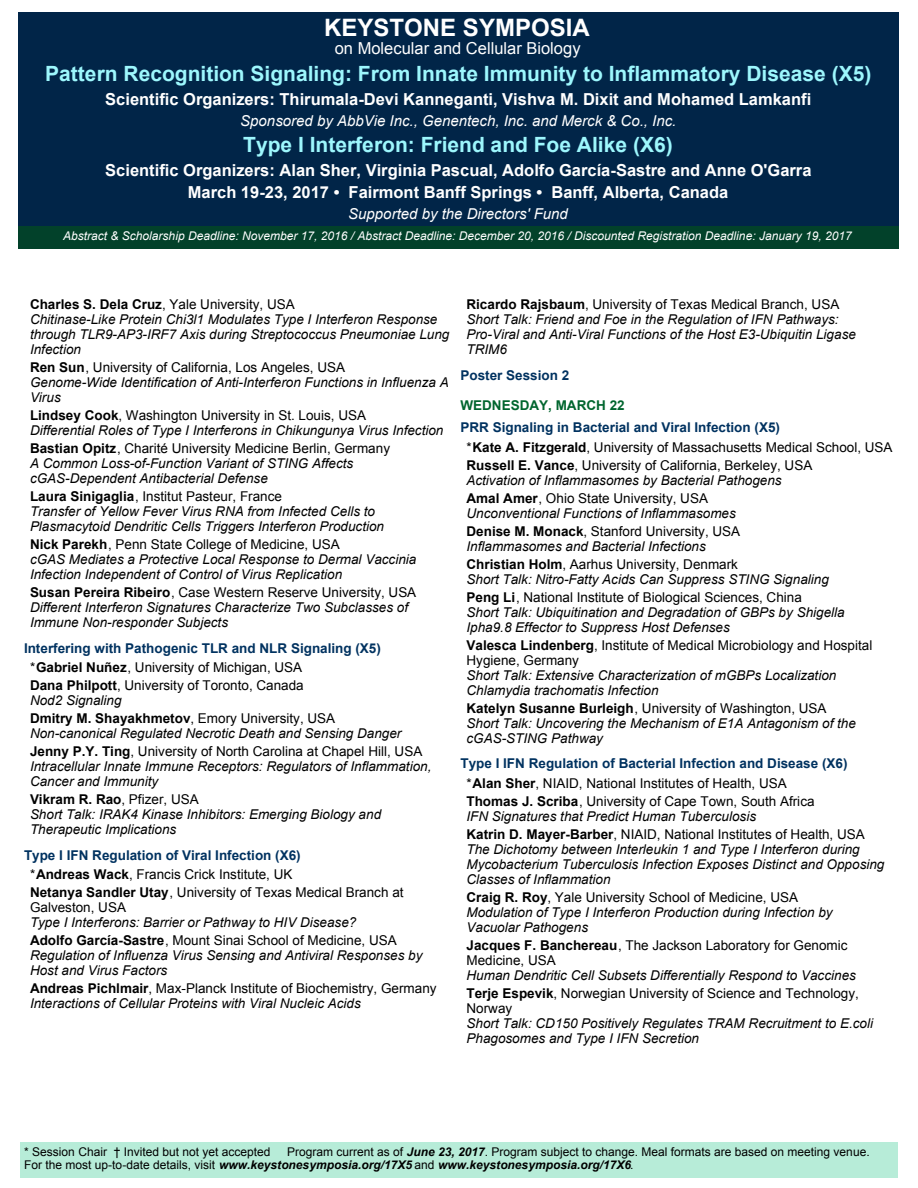
<style>
.page{position:relative;width:918px;height:1188px;background:#fff}
.page>*{position:absolute;margin:0;border:0;box-sizing:border-box;transform-origin:0 0}
.t1{font:700 24px "Arial";color:#fff}
.t2{font:700 21px "Arial";color:#9df7fd}
.t3{font:700 16.5px/22.5px "Arial";color:#fff;text-align:center}
.t4{font:16.5px "Arial";color:#fff}
.t5{font:italic 15px "Arial";color:#fff}
.t6{font:italic 13.5px/15px "Arial";color:#000}
.t7{font:700 13.5px/19.5px "Arial";color:#003260}
.t8{font:13.5px/15px "Arial";color:#000}
.t9{font:700 13.5px "Arial";color:#00652e}
.t10{font:12px/13.5px "Arial";color:#000}
.t11{font:italic 12px "Arial";color:#fff}
.s1{font-weight:700;font-style:normal}
.s2{font-style:normal}
.s3{font-weight:400;color:#000}
.s4{color:#000}
.s5{font-weight:700}
.s6{font-style:italic}
.s7{font-weight:700;font-style:italic}
</style>
<div class="page">
<div style="left:20px;top:1142px;width:877px;height:36px;background:#b7ecd8"></div>
<div style="left:18px;top:12px;width:881px;height:214px;background:#012548"></div>
<div style="left:18px;top:226px;width:881px;height:23px;background:#02412a"></div>
<h1 class="t1" style="left:324px;top:19px;width:267px">KEYSTONE SYMPOSIA</h1>
<p class="t4" style="left:335px;top:42px;width:247px">on Molecular and Cellular Biology</p>
<h2 class="t2" style="left:45px;top:66px;width:828px">Pattern Recognition Signaling: From Innate Immunity to Inflammatory Disease (X5)</h2>
<p class="t3" style="left:105px;top:89px;width:707px">Scientific Organizers: Thirumala-Devi Kanneganti, Vishva M. Dixit and Mohamed Lamkanfi</p>
<p class="t5" style="left:240px;top:115px;width:438px">Sponsored by AbbVie Inc., Genentech, Inc. and Merck &amp; Co., Inc.</p>
<h2 class="t2" style="left:243px;top:136px;width:431px">Type I Interferon: Friend and Foe Alike (X6)</h2>
<p class="t3" style="left:105px;top:160px;width:708px">Scientific Organizers: Alan Sher, Virginia Pascual, Adolfo García-Sastre and Anne O'Garra<br>March 19-23, 2017 • Fairmont Banff Springs • Banff, Alberta, Canada</p>
<p class="t5" style="left:348px;top:208px;width:221px">Supported by the Directors' Fund</p>
<p class="t11" style="left:63px;top:231px;width:790px">Abstract &amp; Scholarship Deadline: November 17, 2016 / Abstract Deadline: December 20, 2016 / Discounted Registration Deadline: January 19, 2017</p>
<p class="t6" style="left:30px;top:298px;width:421px"><span class="s1">Charles S. Dela Cruz</span><span class="s2">, Yale University, USA<br></span>Chitinase-Like Protein Chi3l1 Modulates Type I Interferon Response through TLR9-AP3-IRF7 Axis during Streptococcus Pneumoniae Lung Infection</p>
<p class="t6" style="left:30px;top:361px;width:420px"><span class="s1">Ren Sun</span><span class="s2">, University of California, Los Angeles, USA<br></span>Genome-Wide Identification of Anti-Interferon Functions in Influenza A<br>Virus</p>
<p class="t6" style="left:30px;top:409px;width:415px"><span class="s1">Lindsey Cook</span><span class="s2">, Washington University in St. Louis, USA<br></span>Differential Roles of Type I Interferons in Chikungunya Virus Infection</p>
<p class="t6" style="left:30px;top:442px;width:362px"><span class="s1">Bastian Opitz</span><span class="s2">, Charité University Medicine Berlin, Germany<br></span>A Common Loss-of-Function Variant of STING Affects cGAS-Dependent Antibacterial Defense</p>
<p class="t6" style="left:30px;top:490px;width:356px"><span class="s1">Laura Sinigaglia</span><span class="s2">, Institut Pasteur, France<br></span>Transfer of Yellow Fever Virus RNA from Infected Cells to<br>Plasmacytoid Dendritic Cells Triggers Interferon Production</p>
<p class="t6" style="left:30px;top:538px;width:388px"><span class="s1">Nick Parekh</span><span class="s2">, Penn State College of Medicine, USA<br></span>cGAS Mediates a Protective Local Response to Dermal Vaccinia<br>Infection Independent of Control of Virus Replication</p>
<p class="t6" style="left:30px;top:586px;width:388px"><span class="s1">Susan Pereira Ribeiro</span><span class="s2">, Case Western Reserve University, USA<br></span>Different Interferon Signatures Characterize Two Subclasses of<br>Immune Non-responder Subjects</p>
<p class="t7" style="left:30px;top:639px;width:353px;text-indent:-6px">Interfering with Pathogenic TLR and NLR Signaling (X5) <span class="s3">*</span><span class="s4">Gabriel Nuñez</span><span class="s3">, University of Michigan, USA</span></p>
<p class="t8" style="left:30px;top:679px;width:275px"><span class="s5">Dana Philpott</span>, University of Toronto, Canada<br><span class="s6">Nod2 Signaling</span></p>
<p class="t6" style="left:30px;top:712px;width:373px"><span class="s1">Dmitry M. Shayakhmetov</span><span class="s2">, Emory University, USA<br></span>Non-canonical Regulated Necrotic Death and Sensing Danger</p>
<p class="t6" style="left:30px;top:745px;width:403px"><span class="s1">Jenny P.Y. Ting</span><span class="s2">, University of North Carolina at Chapel Hill, USA<br></span>Intracellular Innate Immune Receptors: Regulators of Inflammation,<br>Cancer and Immunity</p>
<p class="t6" style="left:30px;top:793px;width:353px"><span class="s1">Vikram R. Rao</span><span class="s2">, Pfizer, USA<br></span>Short Talk: IRAK4 Kinase Inhibitors: Emerging Biology and<br>Therapeutic Implications</p>
<p class="t7" style="left:24px;top:846px;width:278px;text-align:center">Type I IFN Regulation of Viral Infection (X6) <span class="s3">*</span><span class="s4">Andreas Wack</span><span class="s3">, Francis Crick Institute, UK</span></p>
<p class="t8" style="left:30px;top:886px;width:375px"><span class="s5">Netanya Sandler Utay</span>, University of Texas Medical Branch at<br>Galveston, USA</p>
<p class="t6" style="left:30px;top:914px;width:368px;line-height:18px">Type I Interferons: Barrier or Pathway to HIV Disease?<br><span class="s1">Adolfo García-Sastre</span><span class="s2">, Mount Sinai School of Medicine, USA</span></p>
<p class="t6" style="left:30px;top:949px;width:394px">Regulation of Influenza Virus Sensing and Antiviral Responses by<br>Host and Virus Factors</p>
<p class="t6" style="left:30px;top:982px;width:408px"><span class="s1">Andreas Pichlmair</span><span class="s2">, Max-Planck Institute of Biochemistry, Germany<br></span>Interactions of Cellular Proteins with Viral Nucleic Acids</p>
<p class="t6" style="left:466px;top:298px;width:391px"><span class="s1">Ricardo Rajsbaum</span><span class="s2">, University of Texas Medical Branch, USA </span>Short Talk: Friend and Foe in the Regulation of IFN Pathways:<br>Pro-Viral and Anti-Viral Functions of the Host E3-Ubiquitin Ligase TRIM6</p>
<p class="t7" style="left:460px;top:366px;width:110px">Poster Session 2</p>
<p class="t9" style="left:460px;top:400px;width:166px">WEDNESDAY, MARCH 22</p>
<p class="t7" style="left:466px;top:419px;width:428px;text-indent:-6px">PRR Signaling in Bacterial and Viral Infection (X5)<br><span class="s3">*</span><span class="s4">Kate A. Fitzgerald</span><span class="s3">, University of Massachusetts Medical School, USA</span></p>
<p class="t6" style="left:466px;top:458px;width:347px"><span class="s1">Russell E. Vance</span><span class="s2">, University of California, Berkeley, USA<br></span>Activation of Inflammasomes by Bacterial Pathogens</p>
<p class="t6" style="left:466px;top:491px;width:271px"><span class="s1">Amal Amer</span><span class="s2">, Ohio State University, USA<br></span>Unconventional Functions of Inflammasomes</p>
<p class="t6" style="left:466px;top:524px;width:275px"><span class="s1">Denise M. Monack</span><span class="s2">, Stanford University, USA<br></span>Inflammasomes and Bacterial Infections</p>
<p class="t6" style="left:466px;top:557px;width:364px"><span class="s1">Christian Holm</span><span class="s2">, Aarhus University, Denmark<br></span>Short Talk: Nitro-Fatty Acids Can Suppress STING Signaling</p>
<p class="t6" style="left:466px;top:590px;width:380px"><span class="s1">Peng Li</span><span class="s2">, National Institute of Biological Sciences, China<br></span>Short Talk: Ubiquitination and Degradation of GBPs by Shigella<br>Ipha9.8 Effector to Suppress Host Defenses</p>
<p class="t8" style="left:466px;top:639px;width:407px"><span class="s5">Valesca Lindenberg</span>, Institute of Medical Microbiology and Hospital<br>Hygiene, Germany</p>
<p class="t6" style="left:466px;top:668px;width:371px">Short Talk: Extensive Characterization of mGBPs Localization<br>Chlamydia trachomatis Infection</p>
<p class="t6" style="left:466px;top:701px;width:391px"><span class="s1">Katelyn Susanne Burleigh</span><span class="s2">, University of Washington, USA<br></span>Short Talk: Uncovering the Mechanism of E1A Antagonism of the cGAS-STING Pathway</p>
<p class="t7" style="left:466px;top:755px;width:383px;text-indent:-6px">Type I IFN Regulation of Bacterial Infection and Disease (X6) <span class="s3">*</span><span class="s4">Alan Sher</span><span class="s3">, NIAID, National Institutes of Health, USA</span></p>
<p class="t6" style="left:466px;top:794px;width:350px"><span class="s1">Thomas J. Scriba</span><span class="s2">, University of Cape Town, South Africa<br></span>IFN Signatures that Predict Human Tuberculosis</p>
<p class="t6" style="left:466px;top:827px;width:419px"><span class="s1">Katrin D. Mayer-Barber</span><span class="s2">, NIAID, National Institutes of Health, USA </span>The Dichotomy between Interleukin 1 and Type I Interferon during Mycobacterium Tuberculosis Infection Exposes Distinct and Opposing Classes of Inflammation</p>
<p class="t6" style="left:466px;top:890px;width:368px"><span class="s1">Craig R. Roy</span><span class="s2">, Yale University School of Medicine, USA<br></span>Modulation of Type I Interferon Production during Infection by<br>Vacuolar Pathogens</p>
<p class="t8" style="left:466px;top:939px;width:383px"><span class="s5">Jacques F. Banchereau</span>, The Jackson Laboratory for Genomic<br>Medicine, USA</p>
<p class="t6" style="left:466px;top:967px;width:394px;line-height:18px">Human Dendritic Cell Subsets Differentially Respond to Vaccines<br><span class="s1">Terje Espevik</span><span class="s2">, Norwegian University of Science and Technology,</span></p>
<p class="t8" style="left:466px;top:1002px;width:47px">Norway</p>
<p class="t6" style="left:466px;top:1016px;width:408px">Short Talk: CD150 Positively Regulates TRAM Recruitment to E.coli<br>Phagosomes and Type I IFN Secretion</p>
<p class="t10" style="left:24px;top:1146px;width:248px">* Session Chair † Invited but not yet accepted</p>
<p class="t10" style="left:24px;top:1146px;width:847px;text-indent:263px">Program current as of <span class="s7">June 23, 2017</span>. Program subject to change. Meal formats are based on meeting venue.<br>For the most up-to-date details, visit <span class="s7">www.keystonesymposia.org/17X5</span> and <span class="s7">www.keystonesymposia.org/17X6</span>.</p>
</div>
